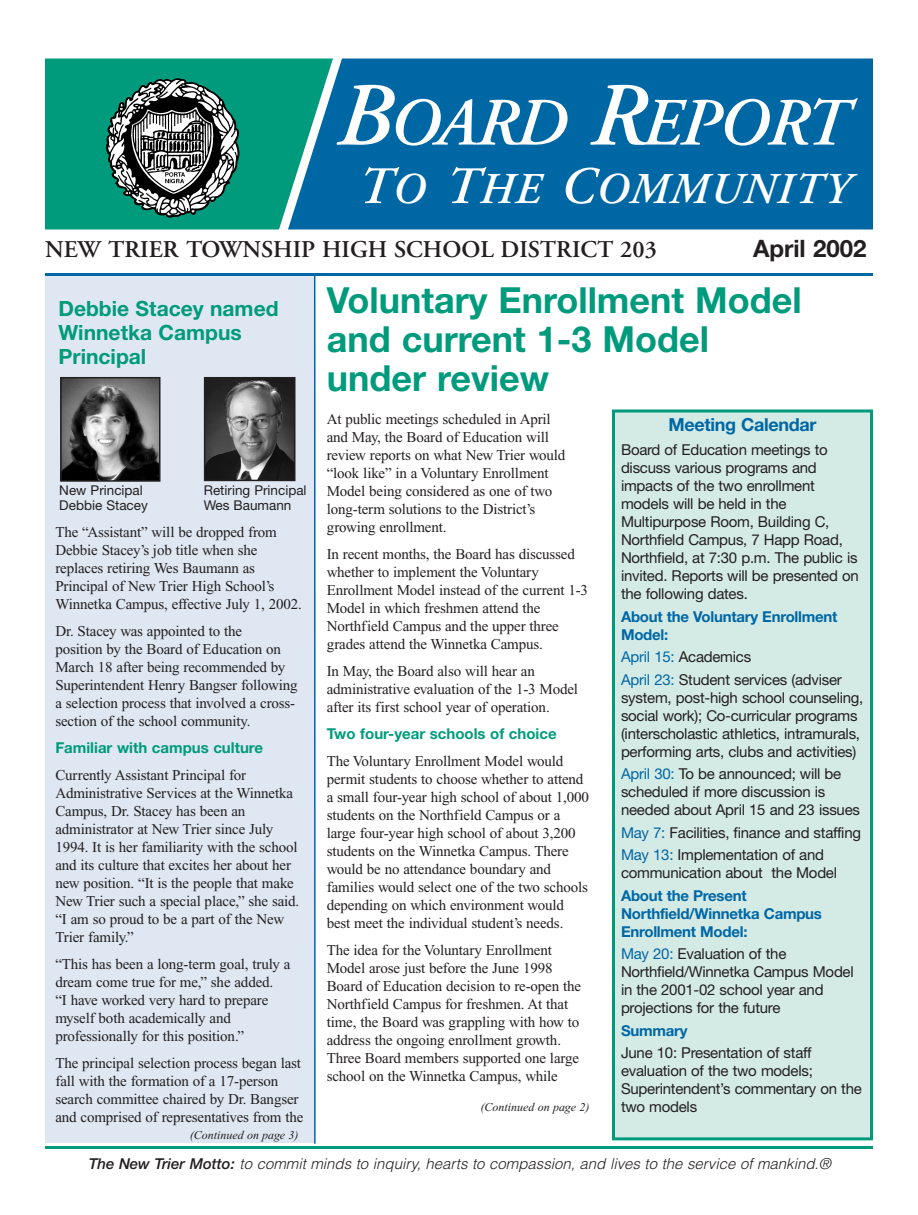
<style>
.page{position:relative;width:918px;height:1215px;background:#fff}
.page>*{position:absolute;margin:0;border:0;box-sizing:border-box;transform-origin:0 0}
.t1{font:italic 600 67.5px "Adobe Garamond";letter-spacing:-.02em;color:#fff}
.t2{font:italic 600 43.8px "Adobe Garamond";letter-spacing:.035em;color:#fff}
.t3{font:700 36px/39px "Helvetica Neue";color:#009b7c}
.t4{font:600 24px "Adobe Garamond";color:#231f20}
.t5{font:700 24px "Helvetica Neue";color:#231f20}
.t6{font:700 21px/24px "Helvetica Neue";color:#009b7c}
.t7{font:700 18px "Helvetica Neue";letter-spacing:-.015em;color:#0067a5}
.t8{font:15px/18px "Times New Roman";letter-spacing:-.01em;color:#231f20}
.t9{font:15px/18px "Helvetica Neue";letter-spacing:-.015em;color:#231f20}
.t10{font:700 15px/18px "Helvetica Neue";letter-spacing:-.015em;color:#0067a5}
.t11{font:italic 300 15px "Helvetica";color:#231f20}
.t12{font:700 15px "Helvetica Neue";color:#009b7c}
.t13{font:13.5px/15px "Helvetica Neue";color:#231f20}
.t14{font:italic 12px "Times New Roman";color:#231f20}
.s1{font-size:90px}
.s2{font-size:52.5px}
.s3{color:#0067a5}
.s4{font-family:"Helvetica Neue";font-weight:500}
</style>
<div class="page">
<div style="left:45px;top:276px;width:270px;height:867px;background:#dee7f2"></div>
<div style="left:45px;top:58px;width:243px;height:172px;background:#009b7c"></div>
<img style="left:103px;top:76px;width:137px;height:143px">
<div style="left:288px;top:58px;width:585px;height:172px;background:#0067a5"></div>
<hr style="left:45px;top:273px;width:828px;height:3px;background:#0067a5">
<hr style="left:45px;top:1146px;width:828px;height:3px;background:#009b7c">
<hr style="left:314px;top:275px;width:2px;height:869px;background:#0067a5">
<img style="left:63px;top:380px;width:94px;height:99px">
<div style="left:60px;top:377px;width:100px;height:105px;border:2px solid #231f20"></div>
<img style="left:207px;top:380px;width:86px;height:98px">
<div style="left:204px;top:377px;width:92px;height:104px;border:2px solid #231f20"></div>
<div style="left:614px;top:411px;width:258px;height:728px;background:#d4eae5"></div>
<div style="left:612px;top:410px;width:261px;height:730px;border:3px solid #009b7c"></div>
<h1 class="t1" style="left:332px;top:96px;width:514px"><span class="s1">B</span>OARD <span class="s1">R</span>EPORT</h1>
<h2 class="t2" style="left:356px;top:171px;width:494px"><span class="s2">T</span>O <span class="s2">T</span>HE <span class="s2">C</span>OMMUNITY</h2>
<h3 class="t4" style="left:45px;top:240px;width:613px">NEW TRIER TOWNSHIP HIGH SCHOOL DISTRICT 203</h3>
<h3 class="t5" style="left:753px;top:240px;width:115px">April 2002</h3>
<h3 class="t3" style="left:327px;top:284px;width:477px">Voluntary Enrollment Model and current 1-3 Model under review</h3>
<p class="t8" style="left:327px;top:411px;width:240px">At public meetings scheduled in April and May, the Board of Education will review reports on what New Trier would “look like” in a Voluntary Enrollment Model being considered as one of two long-term solutions to the District’s growing enrollment.</p>
<p class="t8" style="left:327px;top:546px;width:263px">In recent months, the Board has discussed whether to implement the Voluntary Enrollment Model instead of the current 1-3<br>Model in which freshmen attend the Northfield Campus and the upper three grades attend the Winnetka Campus.</p>
<p class="t8" style="left:327px;top:663px;width:253px">In May, the Board also will hear an administrative evaluation of the 1-3 Model after its first school year of operation.</p>
<p class="t12" style="left:327px;top:728px;width:231px">Two four-year schools of choice</p>
<p class="t8" style="left:327px;top:753px;width:264px">The Voluntary Enrollment Model would permit students to choose whether to attend a small four-year high school of about 1,000 students on the Northfield Campus or a large four-year high school of about 3,200 students on the Winnetka Campus. There would be no attendance boundary and families would select one of the two schools depending on which environment would best meet the individual student’s needs.</p>
<p class="t8" style="left:327px;top:942px;width:256px">The idea for the Voluntary Enrollment Model arose just before the June 1998<br>Board of Education decision to re-open the Northfield Campus for freshmen. At that time, the Board was grappling with how to address the ongoing enrollment growth.<br>Three Board members supported one large school on the Winnetka Campus, while</p>
<p class="t14" style="left:480px;top:1102px;width:110px">(Continued on page 2)</p>
<h3 class="t6" style="left:58px;top:299px;width:222px">Debbie Stacey named<br>Winnetka Campus<br>Principal</h3>
<p class="t7" style="left:668px;top:418px;width:150px">Meeting Calendar</p>
<p class="t9" style="left:621px;top:442px;width:239px">Board of Education meetings to discuss various programs and impacts of the two enrollment models will be held in the<br>Multipurpose Room, Building C,<br>Northfield Campus, 7 Happ Road,<br>Northfield, at 7:30 p.m. The public is invited. Reports will be presented on the following dates.</p>
<p class="t10" style="left:621px;top:609px;width:218px">About the Voluntary Enrollment<br>Model:</p>
<p class="t9" style="left:621px;top:647px;width:222px;line-height:22.5px"><span class="s3">April 15:</span> Academics<br><span class="s3">April 23:</span> Student services (adviser</p>
<p class="t9" style="left:621px;top:690px;width:244px">system, post-high school counseling, social work); Co-curricular programs (interscholastic athletics, intramurals, performing arts, clubs and activities)</p>
<p class="t9" style="left:621px;top:766px;width:241px"><span class="s3">April 30:</span> To be announced; will be scheduled if more discussion is needed about April 15 and 23 issues</p>
<p class="t9" style="left:621px;top:823px;width:242px;line-height:22.5px"><span class="s3">May 7:</span> Facilities, finance and staffing<br><span class="s3">May 13:</span> Implementation of and</p>
<p class="t9" style="left:621px;top:865px;width:218px">communication about the Model</p>
<p class="t10" style="left:621px;top:888px;width:203px">About the Present<br>Northfield/Winnetka Campus<br>Enrollment Model:</p>
<p class="t9" style="left:621px;top:946px;width:234px"><span class="s3">May 20:</span> Evaluation of the<br>Northfield/Winnetka Campus Model in the 2001-02 school year and projections for the future</p>
<p class="t10" style="left:621px;top:1023px;width:68px">Summary</p>
<p class="t9" style="left:621px;top:1045px;width:242px">June 10: Presentation of staff evaluation of the two models;<br>Superintendent’s commentary on the two models</p>
<p class="t13" style="left:59px;top:484px;width:90px">New Principal<br>Debbie Stacey</p>
<p class="t13" style="left:204px;top:484px;width:104px">Retiring Principal<br>Wes Baumann</p>
<p class="t8" style="left:55px;top:524px;width:248px">The “Assistant” will be dropped from Debbie Stacey’s job title when she replaces retiring Wes Baumann as Principal of New Trier High School’s Winnetka Campus, effective July 1, 2002.</p>
<p class="t8" style="left:55px;top:623px;width:244px">Dr. Stacey was appointed to the<br>position by the Board of Education on March 18 after being recommended by Superintendent Henry Bangser following a selection process that involved a cross&shy;section of the school community.</p>
<p class="t12" style="left:55px;top:742px;width:209px">Familiar with campus culture</p>
<p class="t8" style="left:55px;top:767px;width:246px">Currently Assistant Principal for Administrative Services at the Winnetka Campus, Dr. Stacey has been an administrator at New Trier since July 1994. It is her familiarity with the school and its culture that excites her about her new position. “It is the people that make New Trier such a special place,” she said. “I am so proud to be a part of the New Trier family.”</p>
<p class="t8" style="left:55px;top:956px;width:237px">“This has been a long-term goal, truly a dream come true for me,” she added.<br>“I have worked very hard to prepare myself both academically and professionally for this position.”</p>
<p class="t8" style="left:55px;top:1055px;width:250px">The principal selection process began last fall with the formation of a 17-person search committee chaired by Dr. Bangser and comprised of representatives from the</p>
<p class="t11" style="left:89px;top:1158px;width:744px"><span class="s4">The New Trier Motto:</span> to commit minds to inquiry, hearts to compassion, and lives to the service of mankind.®</p>
<p class="t14" style="left:190px;top:1131px;width:110px">(Continued on page 3)</p>
</div>
